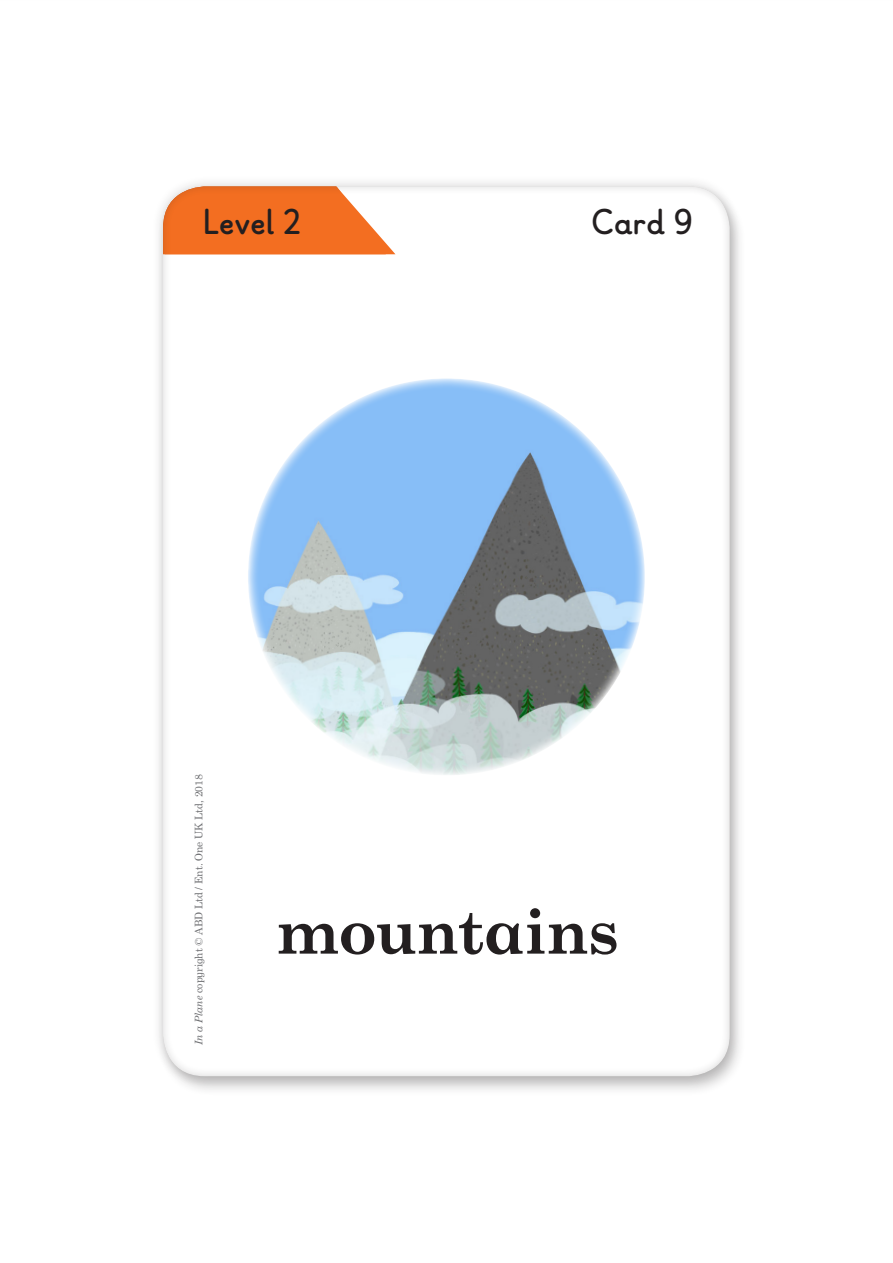
<style>
.page{position:relative;width:893px;height:1263px;background:#fff}
.page>*{position:absolute;margin:0;border:0;box-sizing:border-box;transform-origin:0 0}
.MAIN_TYPE{font:700 63px "Century Schlbk Penguin Inf";letter-spacing:.005em;color:#231f20}
.t1{font:700 36px "Ladybird Learning";color:#231f20}
.t2{font:10.5px "Century Schlbk Penguin Inf";color:#6c6d70}
.s1{font-style:italic}
</style>
<div class="page">
<div style="left:0;top:0;width:893px;height:1263px;background:#231f20;opacity:.25"></div>
<h2 class="t1" style="left:203px;top:202px;width:100px">Level 2</h2>
<h2 class="t1" style="left:591px;top:202px;width:103px">Card 9</h2>
<p class="t2" style="left:192px;top:1045px;width:272px;rotate:-90deg"><span class="s1">In a Plane</span> copyright © ABD Ltd / Ent. One UK Ltd, 2018</p>
<p class="MAIN_TYPE" style="left:276px;top:893px;width:344px">mountains</p>
</div>
